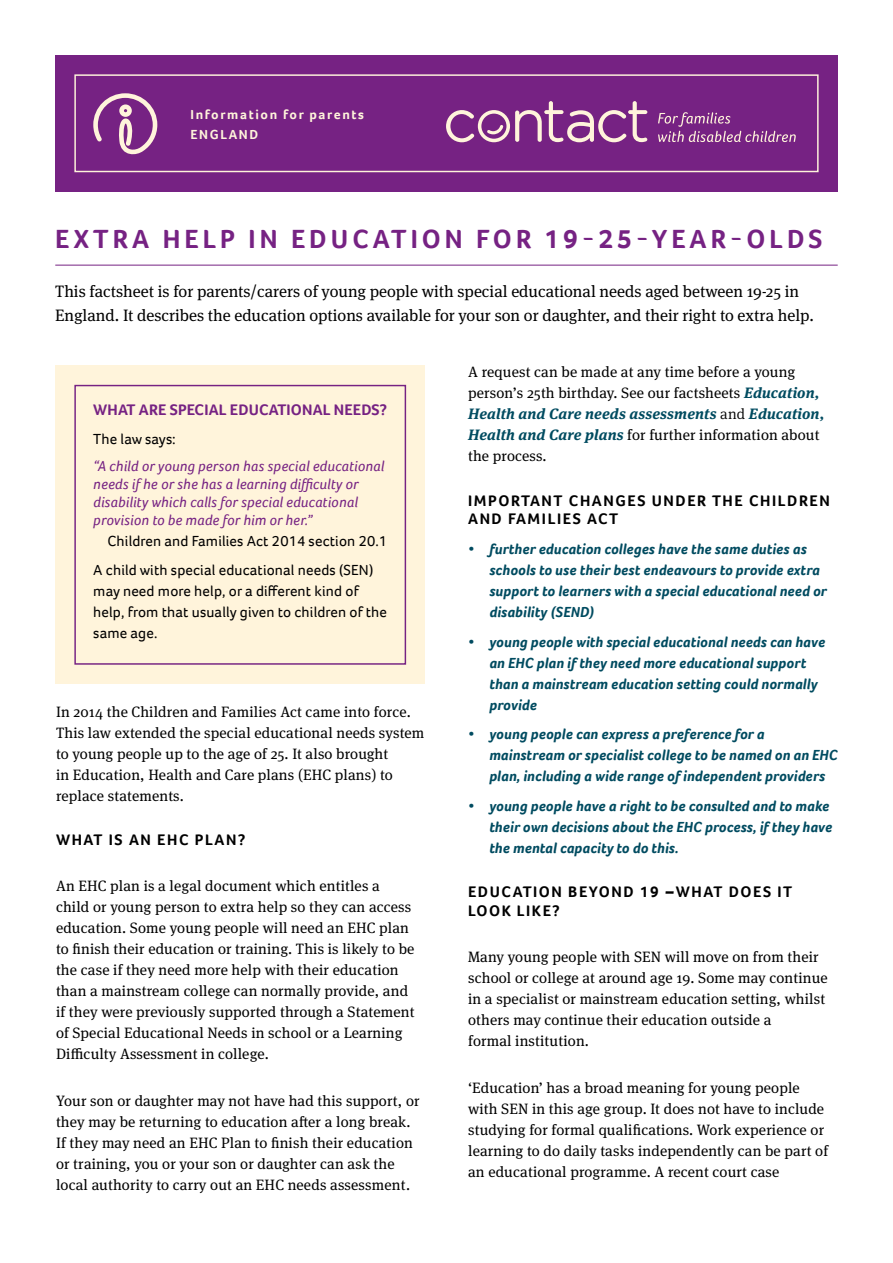
<style>
.page{position:relative;width:893px;height:1263px;background:#fff}
.page>*{position:absolute;margin:0;border:0;box-sizing:border-box;transform-origin:0 0}
.t1{font:700 27px "Foco";letter-spacing:.15em;color:#762283}
.t2{font:16.5px/24px "Meta Serif OT";color:#000}
.t3{font:700 15.75px/18.9px "Foco";letter-spacing:.1em;color:#000}
.t4{font:700 15.75px "Foco";letter-spacing:.01em;color:#762283}
.t5{font:15px/21px "Meta Serif OT";letter-spacing:.01em;color:#000}
.t6{font:italic 700 15px/21px "Foco";letter-spacing:.01em;color:#004b60}
.t7{font:15px/21px "Foco";letter-spacing:.01em;color:#000}
.t8{font:italic 15px/18px "Foco";letter-spacing:.01em;color:#762283}
.t9{font:700 13.5px/19.8px "Foco";letter-spacing:.12em;color:#fff4db}
.s1{font-weight:700;font-style:italic;color:#004b60}
.s2{font-weight:300}
.s3{font-family:"Formata BQ"}
</style>
<div class="page">
<div style="left:55px;top:55px;width:783px;height:136px;background:#762283"></div>
<div style="left:74px;top:74px;width:745px;height:98px;border:1px solid #fff4db"></div>
<hr style="left:55px;top:265px;width:783px;height:1px;background:#762283">
<svg style="left:93px;top:93px;width:65px;height:62px"></svg>
<div style="left:55px;top:366px;width:370px;height:318px;background:#fff4db"></div>
<div style="left:74px;top:385px;width:332px;height:280px;border:1px solid #762283"></div>
<svg style="left:446px;top:101px;width:201px;height:41px"></svg>
<svg style="left:658px;top:112px;width:138px;height:30px"></svg>
<p class="t9" style="left:191px;top:105px;width:175px">INFORMATION FOR PARENTS<br>ENGLAND</p>
<h1 class="t1" style="left:55px;top:221px;width:769px">EXTRA HELP IN EDUCATION FOR 19-25-YEAR-OLDS</h1>
<p class="t2" style="left:55px;top:279px;width:760px">This factsheet is for parents/carers of young people with special educational needs aged between 19-25 in<br>England. It describes the education options available for your son or daughter, and their right to extra help.</p>
<p class="t4" style="left:93px;top:399px;width:295px">WHAT ARE SPECIAL EDUCATIONAL NEEDS?</p>
<p class="t7" style="left:93px;top:429px;width:84px">The law says:</p>
<p class="t8" style="left:93px;top:457px;width:293px">“A child or young person has special educational needs if he or she has a learning difficulty or disability which calls for special educational provision to be made for him or her.”</p>
<p class="t7" style="left:93px;top:526px;width:295px;line-height:29.5px;text-indent:14px">Children and Families Act 2014 section 20.1<br>A child with special educational needs (SEN)</p>
<p class="t7" style="left:93px;top:581px;width:295px">may need more help, or a different kind of help, from that usually given to children of the same age.</p>
<p class="t5" style="left:56px;top:701px;width:370px">In 2014 the Children and Families Act came into force.<br>This law extended the special educational needs system to young people up to the age of 25. It also brought<br>in Education, Health and Care plans (EHC plans) to replace statements.</p>
<p class="t3" style="left:56px;top:830px;width:113px">WHAT IS AN EHC</p>
<p class="t3" style="left:195px;top:830px;width:52px">PLAN?</p>
<p class="t5" style="left:56px;top:876px;width:360px">An EHC plan is a legal document which entitles a child or young person to extra help so they can access education. Some young people will need an EHC plan to finish their education or training. This is likely to be the case if they need more help with their education than a mainstream college can normally provide, and if they were previously supported through a Statement of Special Educational Needs in school or a Learning Difficulty Assessment in college.</p>
<p class="t5" style="left:56px;top:1090px;width:365px">Your son or daughter may not have had this support, or they may be returning to education after a long break.<br>If they may need an EHC Plan to finish their education or training, you or your son or daughter can ask the local authority to carry out an EHC needs assessment.</p>
<p class="t5" style="left:468px;top:361px;width:357px">A request can be made at any time before a young person’s 25th birthday. See our factsheets <span class="s1">Education, Health and Care needs assessments</span> <span class="s2">and</span> <span class="s1">Education, Health and Care plans</span> for further information about the process.</p>
<p class="t3" style="left:468px;top:491px;width:363px">IMPORTANT CHANGES UNDER THE CHILDREN<br>AND FAMILIES ACT</p>
<p class="t6" style="left:489px;top:538px;width:339px;text-indent:-21px">• further education colleges have the same duties as schools to use their best endeavours to provide extra support to learners with a special educational need or disability (SEND)</p>
<p class="t6" style="left:489px;top:631px;width:337px;text-indent:-21px">• young people with special educational needs can have an EHC plan if they need more educational support than a mainstream education setting could normally provide</p>
<p class="t6" style="left:489px;top:723px;width:350px;text-indent:-21px">• young people can express a preference for a mainstream or specialist college to be named on an EHC plan, including a wide range of independent providers</p>
<p class="t6" style="left:489px;top:795px;width:344px;text-indent:-21px">• young people have a right to be consulted and to make their own decisions about the EHC process, if they have the mental capacity to do this.</p>
<p class="t3" style="left:468px;top:882px;width:326px">EDUCATION BEYOND 19 <span class="s3">–</span>WHAT DOES IT<br>LOOK LIKE?</p>
<p class="t5" style="left:468px;top:947px;width:361px">Many young people with SEN will move on from their school or college at around age 19. Some may continue in a specialist or mainstream education setting, whilst others may continue their education outside a<br>formal institution.</p>
<p class="t5" style="left:468px;top:1077px;width:361px">‘Education’ has a broad meaning for young people with SEN in this age group. It does not have to include studying for formal qualifications. Work experience or learning to do daily tasks independently can be part of an educational programme. A recent court case</p>
</div>
